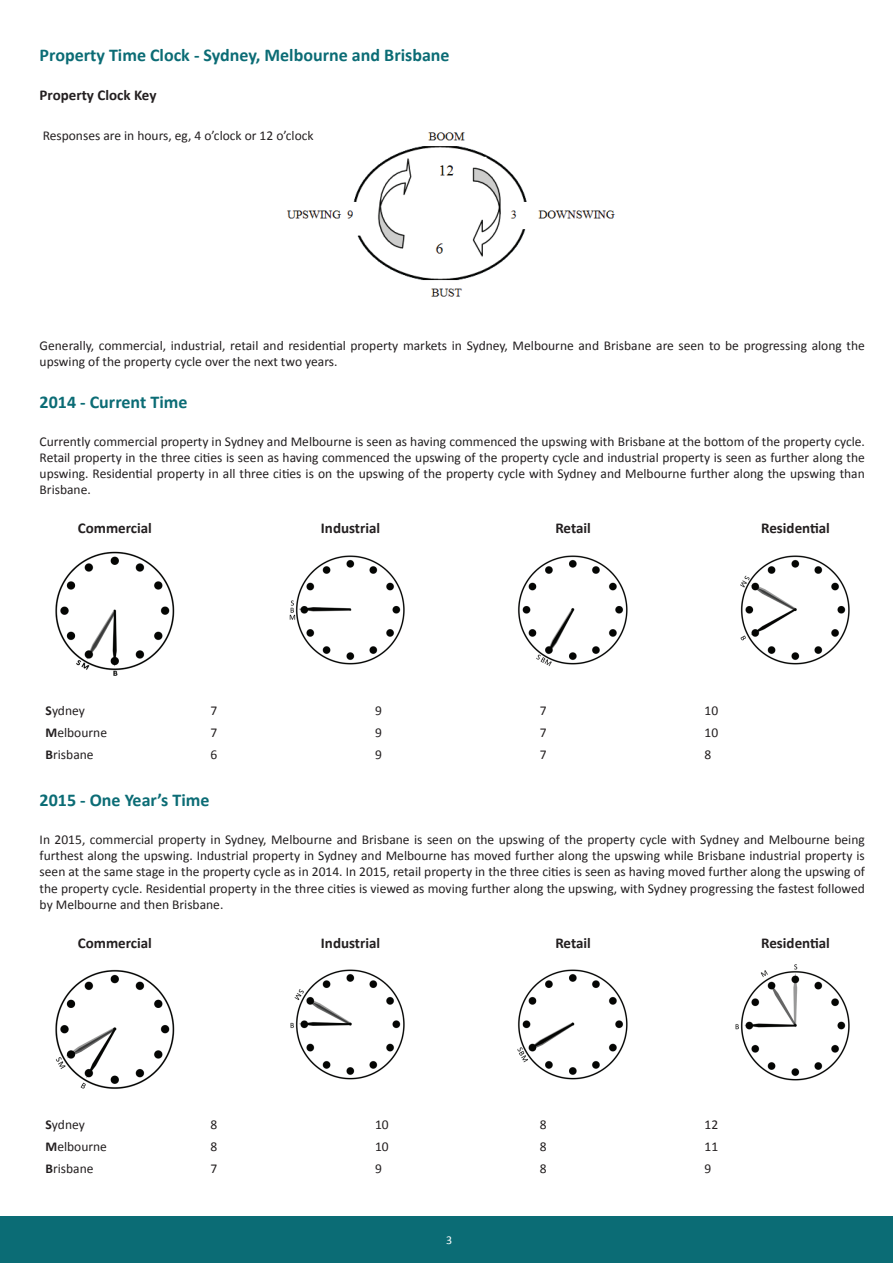
<style>
.page{position:relative;width:893px;height:1263px;background:#fff}
.page>*{position:absolute;margin:0;border:0;box-sizing:border-box;transform-origin:0 0}
.t1{font:700 18px "Calibri";color:#0b6c75}
.t2{font:700 15px "Calibri";color:#231f20}
.t3{font:13.5px/16.2px "Calibri";color:#231f20;text-align:justify}
.t4{font:12px "Calibri";color:#fff}
.s1{font-weight:700}
</style>
<div class="page">
<div style="left:0;top:1216px;width:893px;height:47px;background:#0b6c75"></div>
<img style="left:55px;top:551px;width:120px;height:125px">
<img style="left:55px;top:969px;width:120px;height:120px">
<img style="left:289px;top:555px;width:116px;height:110px">
<img style="left:290px;top:969px;width:115px;height:111px">
<img style="left:518px;top:555px;width:110px;height:112px">
<img style="left:517px;top:969px;width:111px;height:111px">
<img style="left:740px;top:555px;width:110px;height:110px">
<img style="left:735px;top:965px;width:115px;height:116px">
<img style="left:287px;top:132px;width:328px;height:165px">
<h1 class="t1" style="left:40px;top:43px;width:411px">Property Time Clock - Sydney, Melbourne and Brisbane</h1>
<p class="t2" style="left:40px;top:85px;width:118px">Property Clock Key</p>
<p class="t3" style="left:43px;top:127px;width:272px">Responses are in hours, eg, 4 o’clock or 12 o’clock</p>
<p class="t3" style="left:40px;top:337px;width:827px">Generally, commercial, industrial, retail and residential property markets in Sydney, Melbourne and Brisbane are seen to be progressing along the upswing of the property cycle over the next two years.</p>
<h1 class="t1" style="left:40px;top:390px;width:149px">2014 - Current Time</h1>
<p class="t3" style="left:40px;top:433px;width:827px">Currently commercial property in Sydney and Melbourne is seen as having commenced the upswing with Brisbane at the bottom of the property cycle.<br>Retail property in the three cities is seen as having commenced the upswing of the property cycle and industrial property is seen as further along the upswing. Residential property in all three cities is on the upswing of the property cycle with Sydney and Melbourne further along the upswing than Brisbane.</p>
<p class="t2" style="left:78px;top:519px;width:76px">Commercial</p>
<p class="t2" style="left:321px;top:519px;width:61px">Industrial</p>
<p class="t2" style="left:555px;top:519px;width:37px">Retail</p>
<p class="t2" style="left:761px;top:519px;width:70px">Residential</p>
<p class="t3" style="left:46px;top:702px;width:41px"><span class="s1">S</span>ydney</p>
<p class="t3" style="left:210px;top:702px;width:8px">7</p>
<p class="t3" style="left:375px;top:702px;width:8px">9</p>
<p class="t3" style="left:540px;top:702px;width:8px">7</p>
<p class="t3" style="left:705px;top:702px;width:15px">10</p>
<p class="t3" style="left:46px;top:724px;width:63px"><span class="s1">M</span>elbourne</p>
<p class="t3" style="left:210px;top:724px;width:8px">7</p>
<p class="t3" style="left:375px;top:724px;width:8px">9</p>
<p class="t3" style="left:540px;top:724px;width:8px">7</p>
<p class="t3" style="left:705px;top:724px;width:15px">10</p>
<p class="t3" style="left:46px;top:746px;width:50px"><span class="s1">B</span>risbane</p>
<p class="t3" style="left:210px;top:746px;width:8px">6</p>
<p class="t3" style="left:375px;top:746px;width:8px">9</p>
<p class="t3" style="left:540px;top:746px;width:8px">7</p>
<p class="t3" style="left:705px;top:746px;width:8px">8</p>
<h1 class="t1" style="left:40px;top:788px;width:171px">2015 - One Year’s Time</h1>
<p class="t3" style="left:40px;top:831px;width:827px">In 2015, commercial property in Sydney, Melbourne and Brisbane is seen on the upswing of the property cycle with Sydney and Melbourne being furthest along the upswing. Industrial property in Sydney and Melbourne has moved further along the upswing while Brisbane industrial property is seen at the same stage in the property cycle as in 2014. In 2015, retail property in the three cities is seen as having moved further along the upswing of the property cycle. Residential property in the three cities is viewed as moving further along the upswing, with Sydney progressing the fastest followed by Melbourne and then Brisbane.</p>
<p class="t2" style="left:78px;top:933px;width:76px">Commercial</p>
<p class="t2" style="left:321px;top:933px;width:61px">Industrial</p>
<p class="t2" style="left:555px;top:933px;width:37px">Retail</p>
<p class="t2" style="left:761px;top:933px;width:70px">Residential</p>
<p class="t3" style="left:46px;top:1117px;width:41px"><span class="s1">S</span>ydney</p>
<p class="t3" style="left:210px;top:1117px;width:8px">8</p>
<p class="t3" style="left:375px;top:1117px;width:15px">10</p>
<p class="t3" style="left:540px;top:1117px;width:8px">8</p>
<p class="t3" style="left:705px;top:1117px;width:15px">12</p>
<p class="t3" style="left:46px;top:1139px;width:63px"><span class="s1">M</span>elbourne</p>
<p class="t3" style="left:210px;top:1139px;width:8px">8</p>
<p class="t3" style="left:375px;top:1139px;width:15px">10</p>
<p class="t3" style="left:540px;top:1139px;width:8px">8</p>
<p class="t3" style="left:705px;top:1139px;width:15px">11</p>
<p class="t3" style="left:46px;top:1161px;width:50px"><span class="s1">B</span>risbane</p>
<p class="t3" style="left:210px;top:1161px;width:8px">7</p>
<p class="t3" style="left:375px;top:1161px;width:8px">9</p>
<p class="t3" style="left:540px;top:1161px;width:8px">8</p>
<p class="t3" style="left:705px;top:1161px;width:8px">9</p>
<p class="t4" style="left:446px;top:1232px;width:8px">3</p>
</div>
